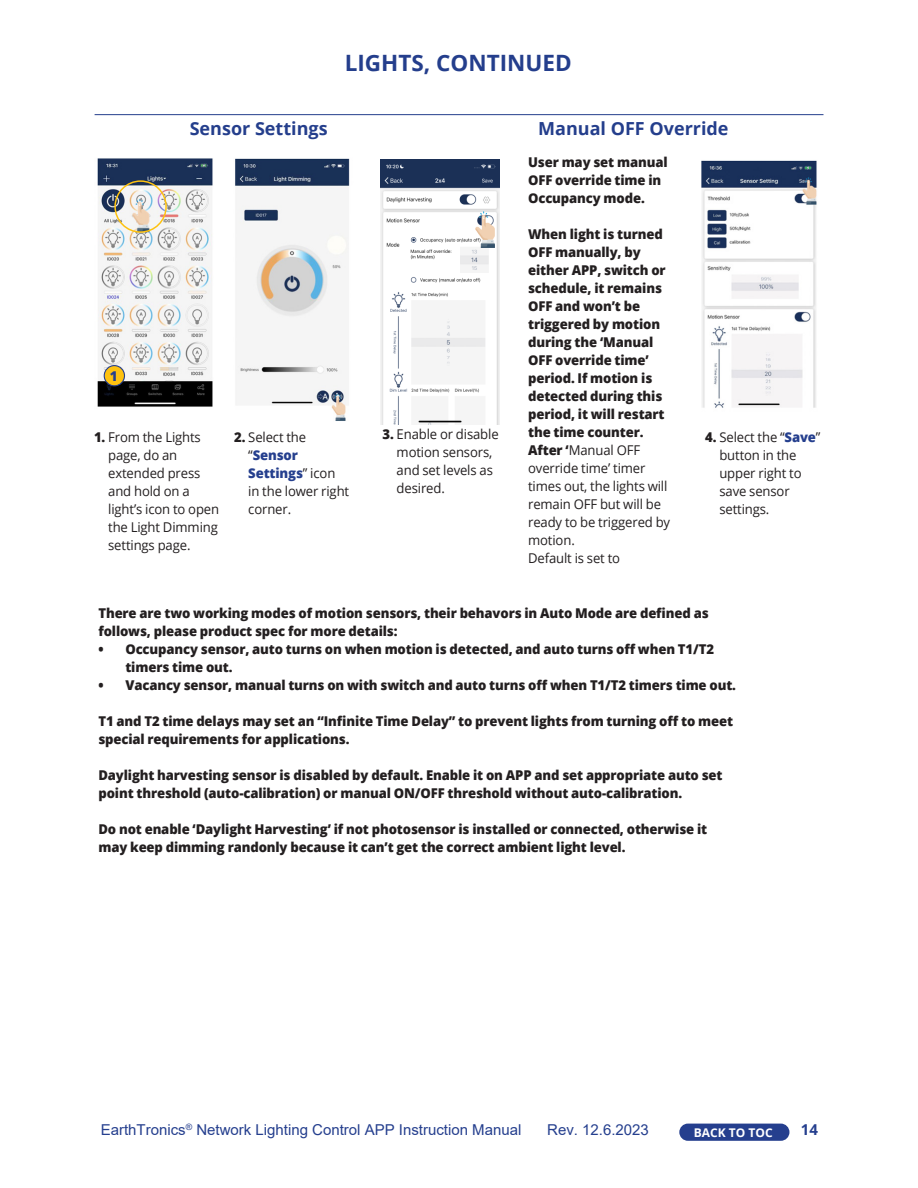
<style>
.page{position:relative;width:918px;height:1188px;background:#fff}
.page>*{position:absolute;margin:0;border:0;box-sizing:border-box;transform-origin:0 0}
.t1{font:700 22.5px "Open Sans";color:#243e8c}
.t2{font:700 18px "Open Sans";color:#243e8c}
.t3{font:15px "Arial";color:#253f8e}
.t4{font:700 15px "Open Sans";color:#253f8e}
.Body_11_16{font:800 13.5px/18px "Open Sans";letter-spacing:-.01em;color:#231f20}
.Body_11_16-2{font:13.5px/18px "Open Sans";letter-spacing:-.01em;color:#231f20}
.t5{font:800 13.5px "Open Sans";color:#253f8e}
.t6{font:700 12px "Open Sans";color:#fff}
.s1{font-weight:800}
.s2{font-weight:800;color:#253f8e}
</style>
<div class="page">
<div style="left:679px;top:1124px;width:110px;height:17px;background:#253f8e;border-radius:9px"></div>
<hr style="left:95px;top:114px;width:728px;height:1px;background:#243e8c">
<img style="left:97px;top:158px;width:253px;height:263px">
<img style="left:701px;top:160px;width:116px;height:248px">
<div style="left:104px;top:366px;width:20px;height:20px;background:#fec210;border-radius:50%"></div>
<div style="left:104px;top:365px;width:21px;height:21px;border:1px solid #253f8e;border-radius:50%"></div>
<div style="left:114px;top:180px;width:53px;height:53px;border:2px solid #fec210;border-radius:50%"></div>
<img style="left:380px;top:160px;width:119px;height:264px">
<img style="left:476px;top:212px;width:18px;height:36px">
<h2 class="t1" style="left:345px;top:47px;width:229px">LIGHTS, CONTINUED</h2>
<h4 class="t2" style="left:190px;top:116px;width:139px">Sensor Settings</h4>
<h4 class="t2" style="left:538px;top:116px;width:192px">Manual OFF Override</h4>
<p class="Body_11_16" style="left:528px;top:152px;width:141px">User may set manual<br>OFF override time in<br>Occupancy mode.</p>
<p class="Body_11_16" style="left:528px;top:224px;width:139px">When light is turned<br>OFF manually, by either APP, switch or schedule, it remains<br>OFF and won’t be triggered by motion during the ‘Manual<br>OFF override time’ period. If motion is detected during this period, it will restart the time counter.</p>
<p class="Body_11_16-2" style="left:528px;top:441px;width:144px"><span class="s1">After ‘</span>Manual OFF override time’ timer times out, the lights will remain OFF but will be ready to be triggered by motion.</p>
<p class="Body_11_16-2" style="left:528px;top:549px;width:93px">Default is set to</p>
<p class="t5" style="left:110px;top:366px;width:9px">1</p>
<p class="Body_11_16-2" style="left:108px;top:428px;width:112px;text-indent:-14px"><span class="s1">1.</span> From the Lights page, do an extended press and hold on a light’s icon to open the Light Dimming settings page.</p>
<p class="Body_11_16-2" style="left:248px;top:428px;width:102px;text-indent:-14px"><span class="s1">2.</span> Select the “<span class="s2">Sensor<br>Settings</span>” icon in the lower right corner.</p>
<p class="Body_11_16-2" style="left:397px;top:425px;width:104px;text-indent:-14px"><span class="s1">3.</span> Enable or disable motion sensors, and set levels as desired.</p>
<p class="Body_11_16-2" style="left:719px;top:428px;width:103px;text-indent:-14px"><span class="s1">4.</span> Select the “<span class="s2">Save</span>” button in the upper right to save sensor settings.</p>
<p class="Body_11_16" style="left:98px;top:603px;width:612px">There are two working modes of motion sensors, their behavors in Auto Mode are defined as follows, please product spec for more details:</p>
<p class="Body_11_16" style="left:125px;top:639px;width:590px;text-indent:-27px">• Occupancy sensor, auto turns on when motion is detected, and auto turns off when T1/T2 timers time out.</p>
<p class="Body_11_16" style="left:98px;top:675px;width:639px">• Vacancy sensor, manual turns on with switch and auto turns off when T1/T2 timers time out.</p>
<p class="Body_11_16" style="left:98px;top:711px;width:636px">T1 and T2 time delays may set an “Infinite Time Delay” to prevent lights from turning off to meet special requirements for applications.</p>
<p class="Body_11_16" style="left:98px;top:765px;width:626px">Daylight harvesting sensor is disabled by default. Enable it on APP and set appropriate auto set point threshold (auto-calibration) or manual ON/OFF threshold without auto-calibration.</p>
<p class="Body_11_16" style="left:98px;top:819px;width:610px">Do not enable ‘Daylight Harvesting’ if not photosensor is installed or connected, otherwise it may keep dimming randonly because it can’t get the correct ambient light level.</p>
<p class="t3" style="left:101px;top:1120px;width:422px">EarthTronics<sup>®</sup> Network Lighting Control APP Instruction Manual</p>
<p class="t3" style="left:547px;top:1120px;width:103px">Rev. 12.6.2023</p>
<p class="t6" style="left:694px;top:1124px;width:80px">BACK TO TOC</p>
<p class="t4" style="left:801px;top:1119px;width:19px">14</p>
</div>
